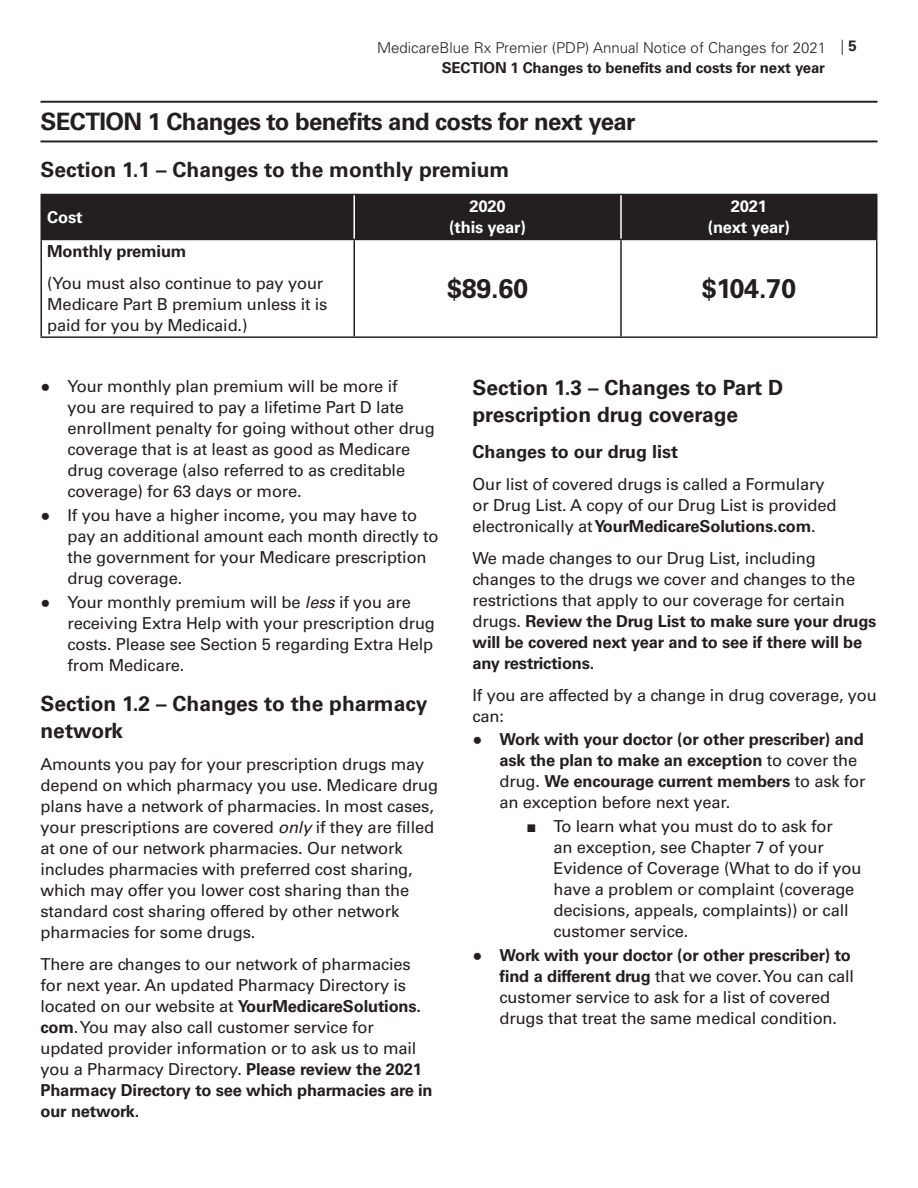
<style>
.page{position:relative;width:918px;height:1188px;background:#fff}
.page>*{position:absolute;margin:0;border:0;box-sizing:border-box;transform-origin:0 0}
._5-BODY_11pt{font:700 27px "Univers LT Std";letter-spacing:-.01em;color:#231f20}
.Title_subhead_with_r{font:700 24px "Univers LT Std";letter-spacing:-.025em;color:#231f20}
._1-SECTION_HEAD{font:700 21px/27px "Univers LT Std";color:#231f20}
._2-SUB_HEAD_12pt{font:700 18px "Univers LT Std";color:#231f20}
._5-BODY_11pt-2{font:16.5px/21px "Univers LT Std";letter-spacing:-.01em;color:#231f20}
._5-BODY_11pt-3{font:700 16.5px/21px "Univers LT Std";letter-spacing:-.01em;color:#231f20}
._5-BODY_11pt-4{font:700 16.5px/21px "Univers LT Std";letter-spacing:-.01em;color:#fff;text-align:center}
.t1{font:300 15px "Univers LT Std";color:#231f20}
.Main_Heading{font:700 15px "Univers LT Std";letter-spacing:-.01em;color:#231f20}
.s1{font-weight:700}
.s2{font-family:"Arial"}
.s3{font-style:italic}
.s4{font-family:"Arial";font-weight:400}
.s5{font-weight:400}
</style>
<div class="page">
<hr style="left:40px;top:101px;width:838px;height:2px;background:#231f20">
<hr style="left:40px;top:140px;width:838px;height:2px;background:#231f20">
<div style="left:42px;top:195px;width:834px;height:44px;background:#231f20"></div>
<hr style="left:40px;top:194px;width:314px;height:1px;background:#231f20">
<hr style="left:40px;top:195px;width:2px;height:44px;background:#231f20">
<hr style="left:354px;top:194px;width:267px;height:1px;background:#231f20">
<hr style="left:621px;top:194px;width:257px;height:1px;background:#231f20">
<hr style="left:876px;top:195px;width:2px;height:44px;background:#231f20">
<hr style="left:40px;top:239px;width:314px;height:1px;background:#231f20">
<hr style="left:40px;top:240px;width:2px;height:96px;background:#231f20">
<hr style="left:354px;top:239px;width:267px;height:1px;background:#231f20">
<hr style="left:353px;top:240px;width:2px;height:96px;background:#231f20">
<hr style="left:621px;top:239px;width:257px;height:1px;background:#231f20">
<hr style="left:620px;top:240px;width:2px;height:96px;background:#231f20">
<hr style="left:876px;top:240px;width:2px;height:96px;background:#231f20">
<hr style="left:40px;top:336px;width:314px;height:2px;background:#231f20">
<hr style="left:354px;top:336px;width:267px;height:2px;background:#231f20">
<hr style="left:621px;top:336px;width:257px;height:2px;background:#231f20">
<hr style="left:353px;top:195px;width:2px;height:44px;background:#fff">
<hr style="left:620px;top:195px;width:2px;height:44px;background:#fff">
<p class="t1" style="left:377px;top:39px;width:481px">MedicareBlue Rx Premier (PDP) Annual Notice of Changes for 2021 | <span class="s1">5</span></p>
<p class="Main_Heading" style="left:442px;top:59px;width:385px">SECTION 1 Changes to benefits and costs for next year</p>
<p class="Title_subhead_with_r" style="left:40px;top:107px;width:597px">SECTION 1 Changes to benefits and costs for next year</p>
<p class="_1-SECTION_HEAD" style="left:40px;top:156px;width:470px">Section 1.1 – Changes to the monthly premium</p>
<p class="_5-BODY_11pt-4" style="left:47px;top:207px;width:37px">Cost</p>
<p class="_5-BODY_11pt-4" style="left:449px;top:196px;width:78px">2020<br>(this year)</p>
<p class="_5-BODY_11pt-4" style="left:708px;top:196px;width:84px">2021<br>(next year)</p>
<p class="_5-BODY_11pt-3" style="left:47px;top:241px;width:141px">Monthly premium</p>
<p class="_5-BODY_11pt-2" style="left:47px;top:273px;width:282px">(You must also continue to pay your<br>Medicare Part B premium unless it is paid for you by Medicaid.)</p>
<p class="_5-BODY_11pt" style="left:447px;top:273px;width:83px">$89.60</p>
<p class="_5-BODY_11pt" style="left:702px;top:273px;width:96px">$104.70</p>
<p class="_5-BODY_11pt-2" style="left:68px;top:376px;width:369px;text-indent:-27px"><span class="s2">●</span> Your monthly plan premium will be more if<br>you are required to pay a lifetime Part D late enrollment penalty for going without other drug coverage that is at least as good as Medicare drug coverage (also referred to as creditable coverage) for 63 days or more.</p>
<p class="_5-BODY_11pt-2" style="left:68px;top:505px;width:373px;text-indent:-27px"><span class="s2">●</span> If you have a higher income, you may have to pay an additional amount each month directly to the government for your Medicare prescription drug coverage.</p>
<p class="_5-BODY_11pt-2" style="left:68px;top:591px;width:369px;text-indent:-27px"><span class="s2">●</span> Your monthly premium will be <span class="s3">less</span> if you are receiving Extra Help with your prescription drug costs. Please see Section 5 regarding Extra Help from Medicare.</p>
<p class="_1-SECTION_HEAD" style="left:40px;top:690px;width:389px">Section 1.2 – Changes to the pharmacy network</p>
<p class="_5-BODY_11pt-2" style="left:40px;top:754px;width:399px">Amounts you pay for your prescription drugs may depend on which pharmacy you use. Medicare drug plans have a network of pharmacies. In most cases, your prescriptions are covered <span class="s3">only</span> if they are filled at one of our network pharmacies. Our network includes pharmacies with preferred cost sharing, which may offer you lower cost sharing than the standard cost sharing offered by other network pharmacies for some drugs.</p>
<p class="_5-BODY_11pt-2" style="left:40px;top:953px;width:394px">There are changes to our network of pharmacies for next year. An updated Pharmacy Directory is located on our website at <span class="s1">YourMedicareSolutions. com</span>. You may also call customer service for updated provider information or to ask us to mail you a Pharmacy Directory. <span class="s1">Please review the 2021<br>Pharmacy Directory to see which pharmacies are in our network.</span></p>
<p class="_1-SECTION_HEAD" style="left:472px;top:375px;width:312px">Section 1.3 – Changes to Part D prescription drug coverage</p>
<p class="_2-SUB_HEAD_12pt" style="left:472px;top:441px;width:207px">Changes to our drug list</p>
<p class="_5-BODY_11pt-2" style="left:472px;top:474px;width:366px">Our list of covered drugs is called a Formulary or Drug List. A copy of our Drug List is provided electronically at <span class="s1">YourMedicareSolutions.com</span>.</p>
<p class="_5-BODY_11pt-2" style="left:472px;top:548px;width:406px">We made changes to our Drug List, including changes to the drugs we cover and changes to the restrictions that apply to our coverage for certain drugs. <span class="s1">Review the Drug List to make sure your drugs will be covered next year and to see if there will be any restrictions.</span></p>
<p class="_5-BODY_11pt-2" style="left:472px;top:685px;width:406px">If you are affected by a change in drug coverage, you can:</p>
<p class="_5-BODY_11pt-3" style="left:500px;top:729px;width:368px;text-indent:-27px"><span class="s4">●</span> Work with your doctor (or other prescriber) and ask the plan to make an exception <span class="s5">to cover the drug.</span> We encourage current members <span class="s5">to ask for an exception before next year.</span></p>
<p class="_5-BODY_11pt-2" style="left:554px;top:816px;width:309px;text-indent:-27px"><span class="s2">■</span> To learn what you must do to ask for<br>an exception, see Chapter 7 of your Evidence of Coverage (What to do if you have a problem or complaint (coverage decisions, appeals, complaints)) or call customer service.</p>
<p class="_5-BODY_11pt-2" style="left:500px;top:945px;width:356px;text-indent:-27px"><span class="s2">●</span> <span class="s1">Work with your doctor (or other prescriber) to find a different drug</span> that we cover. You can call customer service to ask for a list of covered drugs that treat the same medical condition.</p>
</div>
